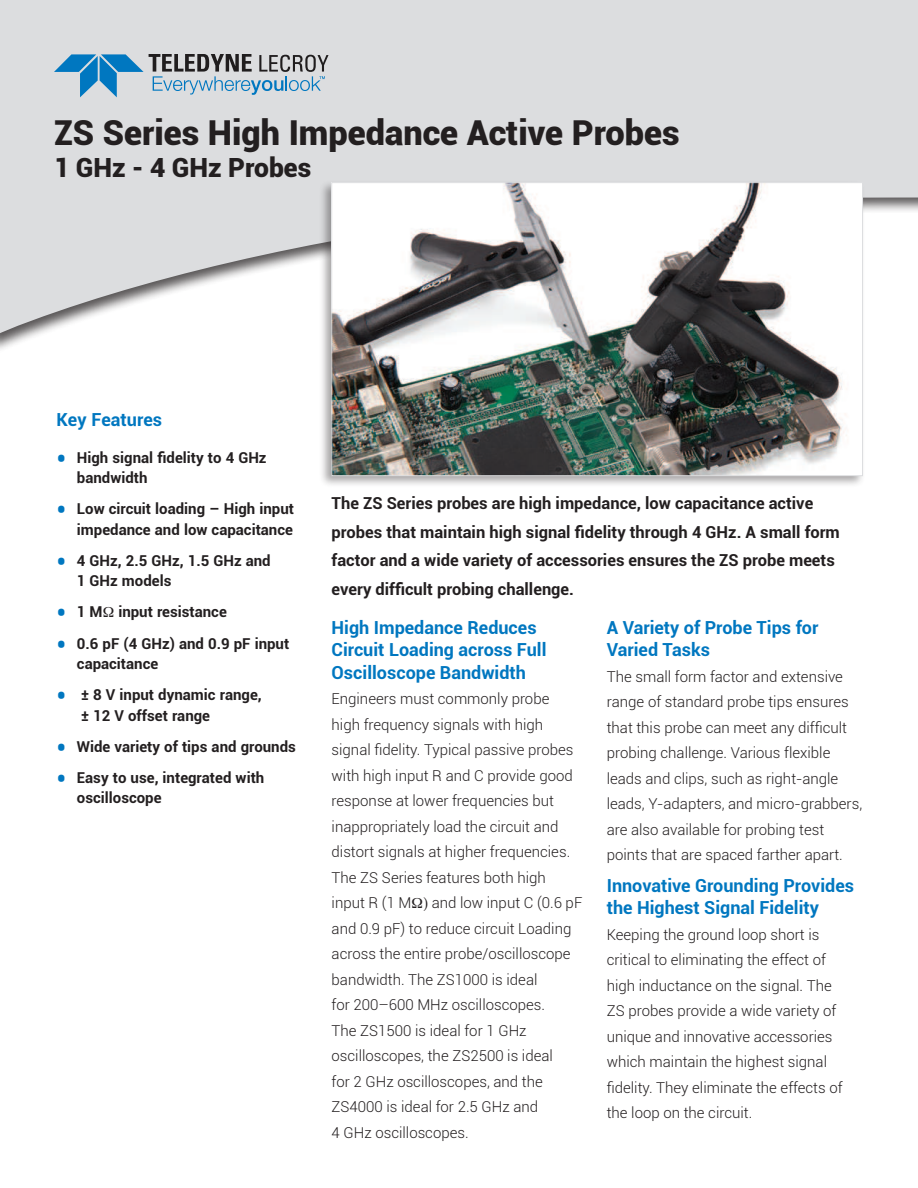
<style>
.page{position:relative;width:918px;height:1188px;background:#fff}
.page>*{position:absolute;margin:0;border:0;box-sizing:border-box;transform-origin:0 0}
.t1{font:900 34.35px "Roboto";color:#231f20}
.t2{font:900 26.4px "Roboto";color:#231f20}
.t3{font:700 18px/22.5px "Roboto";color:#0077c0}
.t4{font:700 16.5px/28.5px "Roboto";color:#231f20}
.t5{font:300 15px/25.5px "Roboto";color:#231f20}
.t6{font:700 15px/20.4px "Roboto";color:#231f20}
.s1{font-size:27px;color:#0077c0}
</style>
<div class="page">
<svg style="left:0;top:0;width:918px;height:333px;background:#dddee0"></svg>
<svg style="left:54px;top:54px;width:275px;height:43px;background:#9ab3c3"></svg>
<div style="left:319px;top:179px;width:546px;height:309px;background:#231f20;opacity:.4"></div>
<img style="left:334px;top:184px;width:527px;height:290px">
<div style="left:332px;top:182px;width:531px;height:294px;border:1px solid #dcdddf"></div>
<h1 class="t1" style="left:54px;top:119px;width:627px">ZS Series High Impedance Active Probes</h1>
<h2 class="t2" style="left:54px;top:157px;width:259px">1 GHz - 4 GHz Probes</h2>
<p class="t3" style="left:57px;top:408px;width:107px">Key Features</p>
<p class="t6" style="left:77px;top:447px;width:191px;text-indent:-20px"><span class="s1">•</span> High signal fidelity to 4 GHz bandwidth</p>
<p class="t6" style="left:57px;top:498px;width:239px;text-align:right"><span class="s1">•</span> Low circuit loading – High input impedance and low capacitance</p>
<p class="t6" style="left:77px;top:550px;width:195px;text-indent:-20px"><span class="s1">•</span> 4 GHz, 2.5 GHz, 1.5 GHz and<br>1 GHz models</p>
<p class="t6" style="left:57px;top:601px;width:172px"><span class="s1">•</span> 1 M input resistance</p>
<p class="t6" style="left:77px;top:633px;width:214px;text-indent:-20px"><span class="s1">•</span> 0.6 pF (4 GHz) and 0.9 pF input capacitance</p>
<p class="t6" style="left:81px;top:684px;width:182px;text-indent:-25px"><span class="s1">•</span> ± 8 V input dynamic range, ± 12 V offset range</p>
<p class="t6" style="left:57px;top:736px;width:241px"><span class="s1">•</span> Wide variety of tips and grounds</p>
<p class="t6" style="left:77px;top:767px;width:189px;text-indent:-20px"><span class="s1">•</span> Easy to use, integrated with oscilloscope</p>
<p class="t4" style="left:332px;top:490px;width:510px">The ZS Series probes are high impedance, low capacitance active probes that maintain high signal fidelity through 4 GHz. A small form factor and a wide variety of accessories ensures the ZS probe meets every difficult probing challenge.</p>
<p class="t3" style="left:332px;top:615px;width:216px">High Impedance Reduces<br>Circuit Loading across Full<br>Oscilloscope Bandwidth</p>
<p class="t5" style="left:332px;top:687px;width:243px">Engineers must commonly probe high frequency signals with high signal fidelity. Typical passive probes with high input R and C provide good response at lower frequencies but inappropriately load the circuit and distort signals at higher frequencies.<br>The ZS Series features both high input R (1 M</p>
<p class="t5" style="left:332px;top:890px;width:252px;text-indent:100px">and low input C (0.6 pF and 0.9 pF) to reduce circuit Loading across the entire probe/oscilloscope bandwidth. The ZS1000 is ideal<br>for 200–600 MHz oscilloscopes.<br>The ZS1500 is ideal for 1 GHz oscilloscopes, the ZS2500 is ideal<br>for 2 GHz oscilloscopes, and the<br>ZS4000 is ideal for 2.5 GHz and<br>4 GHz oscilloscopes.</p>
<p class="t3" style="left:607px;top:615px;width:213px">A Variety of Probe Tips for<br>Varied Tasks</p>
<p class="t5" style="left:607px;top:663px;width:257px">The small form factor and extensive range of standard probe tips ensures that this probe can meet any difficult probing challenge. Various flexible leads and clips, such as right-angle leads, Y-adapters, and micro-grabbers, are also available for probing test points that are spaced farther apart.</p>
<p class="t3" style="left:607px;top:873px;width:249px">Innovative Grounding Provides the Highest Signal Fidelity</p>
<p class="t5" style="left:607px;top:921px;width:237px">Keeping the ground loop short is critical to eliminating the effect of high inductance on the signal. The ZS probes provide a wide variety of unique and innovative accessories which maintain the highest signal fidelity. They eliminate the effects of the loop on the circuit.</p>
</div>
